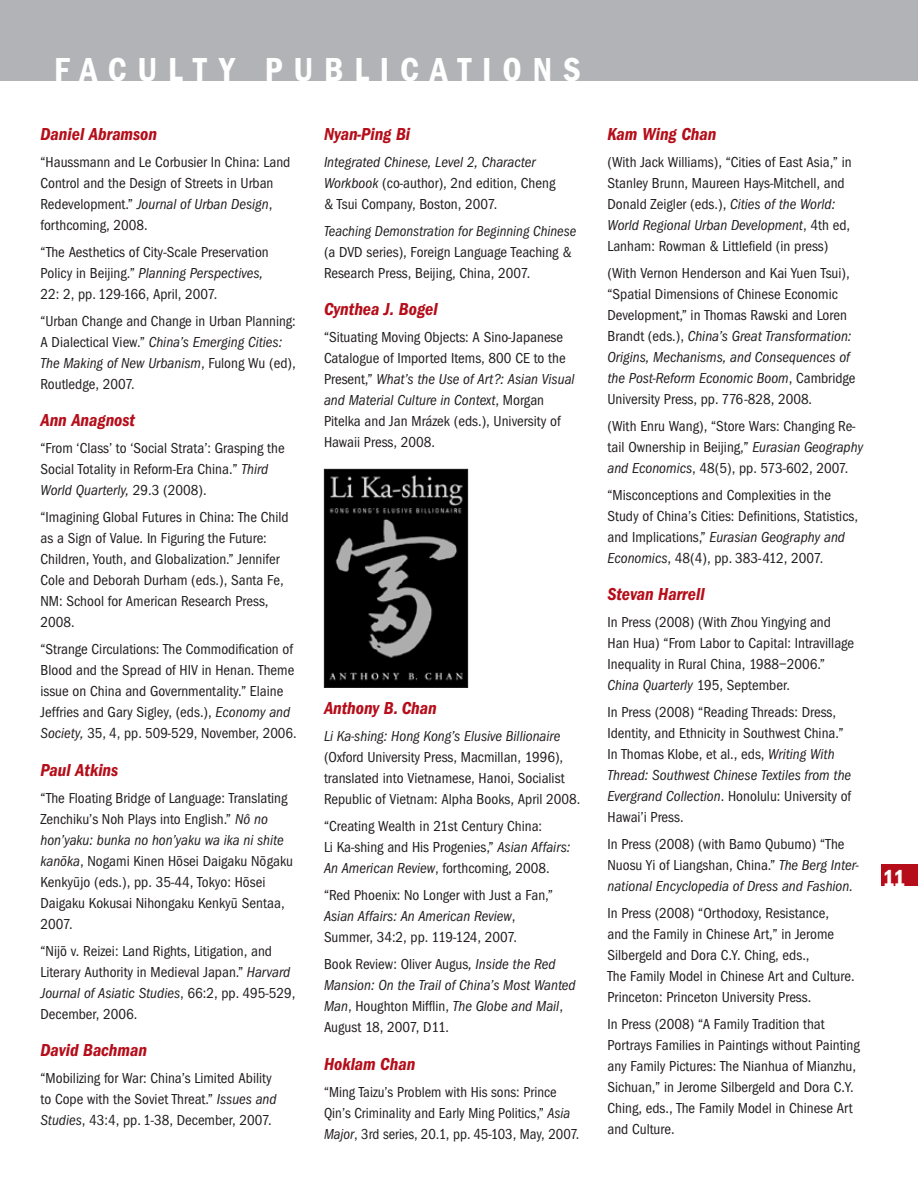
<style>
.page{position:relative;width:918px;height:1188px;background:#fff}
.page>*{position:absolute;margin:0;border:0;box-sizing:border-box;transform-origin:0 0}
.t1{font:600 condensed 34.5px "Franklin Gothic";color:#fff}
.t2{font:600 condensed 24px "Franklin Gothic";color:#fff}
.t3{font:italic 600 condensed 18px "Franklin Gothic";color:#b50e1a}
.t4{font:condensed 15px/21px "Franklin Gothic";color:#231f20}
.t5{font:italic condensed 15px/21px "Franklin Gothic";color:#231f20}
.s1{font-style:italic}
.s2{font-style:normal}
</style>
<div class="page">
<div style="left:882px;top:864px;width:36px;height:21px;background:#b50e1a"></div>
<div style="left:0;top:0;width:918px;height:81px;background:#b2b3b7"></div>
<img style="left:326px;top:471px;width:140px;height:215px">
<div style="left:324px;top:469px;width:144px;height:219px;border:1px solid #231f20"></div>
<h1 class="t1" style="left:54px;top:50px;width:27px">FACULTYPU</h1>
<h1 class="t1" style="left:324px;top:50px;width:57px">B LICATIONS</h1>
<p class="t3" style="left:40px;top:124px;width:118px">Daniel Abramson</p>
<p class="t4" style="left:40px;top:152px;width:251px">“Haussmann and Le Corbusier In China: Land Control and the Design of Streets in Urban Redevelopment.” <span class="s1">Journal of Urban Design</span>, forthcoming, 2008.</p>
<p class="t4" style="left:40px;top:242px;width:230px">“The Aesthetics of City-Scale Preservation<br>Policy in Beijing.” <span class="s1">Planning Perspectives,<br></span>22: 2, pp. 129-166, April, 2007.</p>
<p class="t4" style="left:40px;top:311px;width:257px">“Urban Change and Change in Urban Planning:<br>A Dialectical View.” <span class="s1">China’s Emerging Cities:<br>The Making of New Urbanism</span>, Fulong Wu (ed), Routledge, 2007.</p>
<p class="t3" style="left:40px;top:410px;width:96px">Ann Anagnost</p>
<p class="t4" style="left:40px;top:438px;width:246px">“From ‘Class’ to ‘Social Strata’: Grasping the<br>Social Totality in Reform-Era China.” <span class="s1">Third<br>World Quarterly,</span> 29.3 (2008).</p>
<p class="t4" style="left:40px;top:507px;width:250px">“Imagining Global Futures in China: The Child as a Sign of Value. In Figuring the Future:<br>Children, Youth, and Globalization.” Jennifer Cole and Deborah Durham (eds.), Santa Fe, NM: School for American Research Press, 2008.</p>
<p class="t4" style="left:40px;top:639px;width:258px">“Strange Circulations: The Commodification of Blood and the Spread of HIV in Henan. Theme issue on China and Governmentality.” Elaine Jeffries and Gary Sigley, (eds.), <span class="s1">Economy and Society,</span> 35, 4, pp. 509-529, November, 2006.</p>
<p class="t3" style="left:40px;top:760px;width:79px">Paul Atkins</p>
<p class="t4" style="left:40px;top:788px;width:254px">“The Floating Bridge of Language: Translating Zenchiku’s Noh Plays into English.” <span class="s1">Nô no hon’yaku: bunka no hon’yaku wa ika ni shite kano¯ka</span>, Nogami Kinen Ho¯sei Daigaku No¯gaku Kenkyu¯jo (eds.), pp. 35-44, Tokyo: Ho¯sei Daigaku Kokusai Nihongaku Kenkyu¯ Sentaa, 2007.</p>
<p class="t4" style="left:40px;top:941px;width:257px">“Nijo¯ v. Reizei: Land Rights, Litigation, and Literary Authority in Medieval Japan.” <span class="s1">Harvard Journal of Asiatic Studies</span>, 66:2, pp. 495-529, December, 2006.</p>
<p class="t3" style="left:40px;top:1040px;width:108px">David Bachman</p>
<p class="t4" style="left:40px;top:1068px;width:238px">“Mobilizing for War: China’s Limited Ability to Cope with the Soviet Threat.” <span class="s1">Issues and<br>Studies</span>, 43:4, pp. 1-38, December, 2007.</p>
<p class="t3" style="left:324px;top:124px;width:88px">Nyan-Ping Bi</p>
<p class="t4" style="left:324px;top:152px;width:233px"><span class="s1">Integrated Chinese, Level 2, Character<br>Workbook</span> (co-author), 2nd edition, Cheng &amp; Tsui Company, Boston, 2007.</p>
<p class="t5" style="left:324px;top:221px;width:254px">Teaching Demonstration for Beginning Chinese</p>
<p class="t4" style="left:324px;top:242px;width:249px">(a DVD series), Foreign Language Teaching &amp;<br>Research Press, Beijing, China, 2007.</p>
<p class="t3" style="left:324px;top:299px;width:115px">Cynthea J. Bogel</p>
<p class="t4" style="left:324px;top:327px;width:252px">“Situating Moving Objects: A Sino-Japanese Catalogue of Imported Items, 800 CE to the Present,” <span class="s1">What’s the Use of Art?: Asian Visual and Material Culture in Context</span>, Morgan Pitelka and Jan Mrázek (eds.), University of Hawaii Press, 2008.</p>
<p class="t3" style="left:324px;top:698px;width:114px">Anthony B. Chan</p>
<p class="t5" style="left:324px;top:726px;width:238px">Li Ka-shing: Hong Kong’s Elusive Billionaire</p>
<p class="t4" style="left:324px;top:747px;width:258px">(Oxford University Press, Macmillan, 1996), translated into Vietnamese, Hanoi, Socialist<br>Republic of Vietnam: Alpha Books, April 2008.</p>
<p class="t4" style="left:324px;top:816px;width:248px">“Creating Wealth in 21st Century China:<br>Li Ka-shing and His Progenies,” <span class="s1">Asian Affairs:<br>An American Review</span>, forthcoming, 2008.</p>
<p class="t4" style="left:324px;top:885px;width:230px">“Red Phoenix: No Longer with Just a Fan,”<br><span class="s1">Asian Affairs: An American Review</span>,<br>Summer, 34:2, pp. 119-124, 2007.</p>
<p class="t5" style="left:324px;top:954px;width:253px"><span class="s2">Book Review: Oliver Augus</span>, Inside the Red Mansion: On the Trail of China’s Most Wanted Man<span class="s2">, Houghton Mifflin,</span> The Globe and Mail<span class="s2">, August 18, 2007, D11.</span></p>
<p class="t3" style="left:324px;top:1054px;width:93px">Hoklam Chan</p>
<p class="t4" style="left:324px;top:1082px;width:257px">“Ming Taizu’s Problem with His sons: Prince<br>Qin’s Criminality and Early Ming Politics,” <span class="s1">Asia<br>Major</span>, 3rd series, 20.1, pp. 45-103, May, 2007.</p>
<p class="t3" style="left:608px;top:124px;width:110px">Kam Wing Chan</p>
<p class="t4" style="left:608px;top:152px;width:246px">(With Jack Williams), “Cities of East Asia,” in Stanley Brunn, Maureen Hays-Mitchell, and Donald Zeigler (eds.), <span class="s1">Cities of the World:<br>World Regional Urban Development</span>, 4th ed, Lanham: Rowman &amp; Littlefield (in press)</p>
<p class="t4" style="left:608px;top:263px;width:250px">(With Vernon Henderson and Kai Yuen Tsui), “Spatial Dimensions of Chinese Economic Development,” in Thomas Rawski and Loren Brandt (eds.), <span class="s1">China’s Great Transformation:<br>Origins, Mechanisms, and Consequences of the Post-Reform Economic Boom</span>, Cambridge University Press, pp. 776-828, 2008.</p>
<p class="t4" style="left:608px;top:416px;width:257px">(With Enru Wang), “Store Wars: Changing Re&shy;tail Ownership in Beijing,” <span class="s1">Eurasian Geography and Economics</span>, 48(5), pp. 573-602, 2007.</p>
<p class="t4" style="left:608px;top:485px;width:252px">“Misconceptions and Complexities in the Study of China’s Cities: Definitions, Statistics, and Implications,” <span class="s1">Eurasian Geography and Economics</span>, 48(4), pp. 383-412, 2007.</p>
<p class="t3" style="left:608px;top:584px;width:99px">Stevan Harrell</p>
<p class="t4" style="left:608px;top:612px;width:248px">In Press (2008) (With Zhou Yingying and Han Hua) “From Labor to Capital: Intravillage Inequality in Rural China, 1988–2006.” <span class="s1">China Quarterly</span> 195, September.</p>
<p class="t4" style="left:608px;top:702px;width:245px">In Press (2008) “Reading Threads: Dress, Identity, and Ethnicity in Southwest China.” In Thomas Klobe, et al., eds, <span class="s1">Writing With Thread: Southwest Chinese Textiles from the Evergrand Collection</span>. Honolulu: University of Hawai’i Press.</p>
<p class="t4" style="left:608px;top:834px;width:253px">In Press (2008) (with Bamo Qubumo) “The<br>Nuosu Yi of Liangshan, China.” <span class="s1">The Berg Inter&shy;national Encyclopedia of Dress and Fashion.</span></p>
<p class="t4" style="left:608px;top:903px;width:249px">In Press (2008) “Orthodoxy, Resistance,<br>and the Family in Chinese Art,” in Jerome Silbergeld and Dora C.Y. Ching, eds.,<br>The Family Model in Chinese Art and Culture.<br>Princeton: Princeton University Press.</p>
<p class="t4" style="left:608px;top:1014px;width:254px">In Press (2008) “A Family Tradition that Portrays Families in Paintings without Painting any Family Pictures: The Nianhua of Mianzhu, Sichuan,” in Jerome Silbergeld and Dora C.Y.<br>Ching, eds., The Family Model in Chinese Art and Culture.</p>
<h2 class="t2" style="left:882px;top:864px;width:25px">11</h2>
</div>
